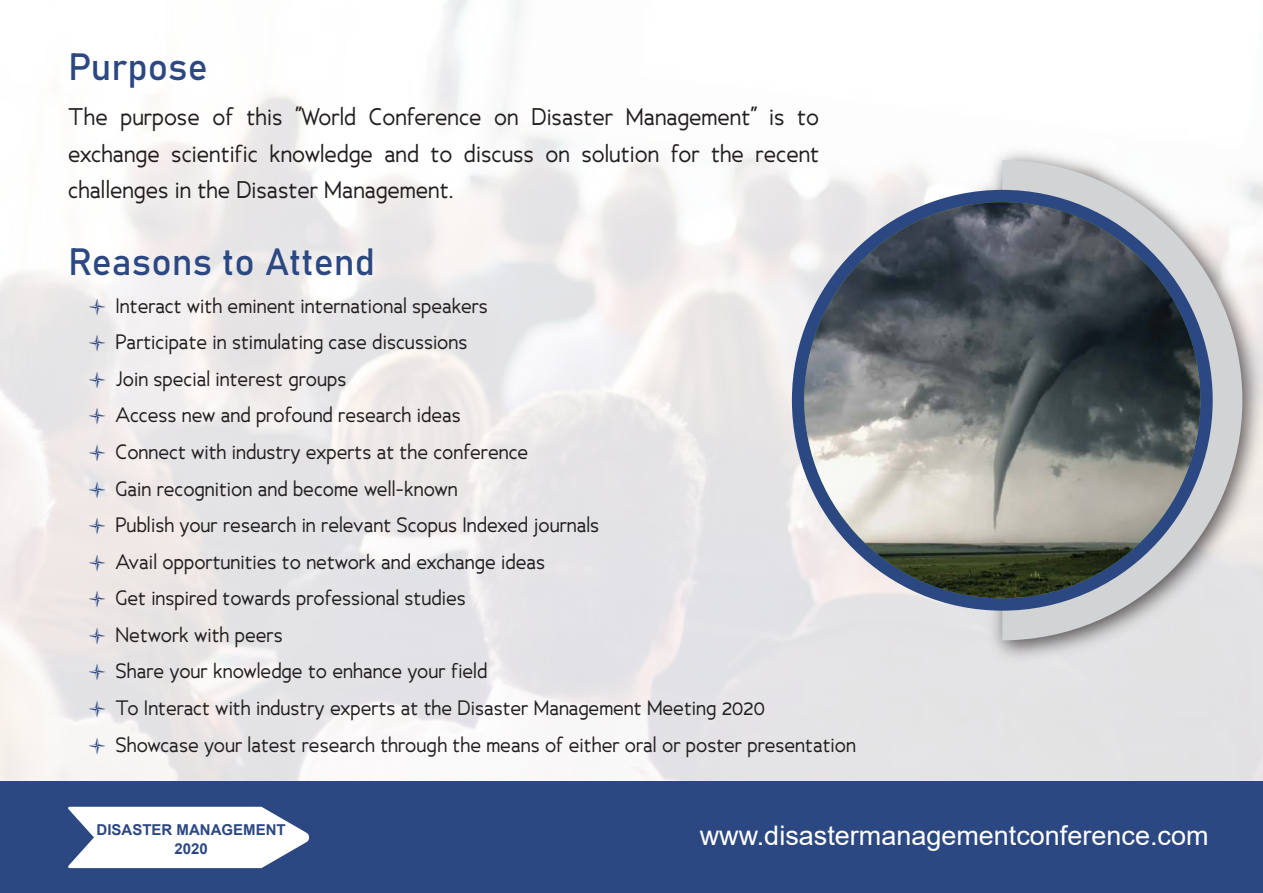
<style>
.page{position:relative;width:1263px;height:893px;background:#fff}
.page>*{position:absolute;margin:0;border:0;box-sizing:border-box;transform-origin:0 0}
.t1{font:37.5px "Bahnschrift";color:#2c4883}
.t2{font:27px "Arial";color:#fff}
.t3{font:22.5px/36.6px "Ancillary";color:#231f20;text-align:justify}
.t4{font:19.5px "Ancillary";color:#231f20}
.t5{font:700 15px/18.6px "Arial";color:#2c4883;text-align:center}
.s1{color:#2c4883}
</style>
<div class="page">
<img style="left:0;top:0;width:1263px;height:782px">
<img style="left:981px;top:139px;width:282px;height:531px">
<svg style="left:1002px;top:160px;width:240px;height:480px;fill:#d1d3d4"></svg>
<div style="left:792px;top:190px;width:421px;height:421px;background:#2c4883;border-radius:50%"></div>
<img style="left:804px;top:202px;width:396px;height:396px;border-radius:198px">
<div style="left:0;top:782px;width:1263px;height:111px;background:#2c4883"></div>
<svg style="left:68px;top:807px;width:241px;height:61px;background:#e1e5ed"></svg>
<h1 class="t1" style="left:68px;top:43px;width:141px">Purpose</h1>
<p class="t3" style="left:68px;top:99px;width:752px">The purpose of this “World Conference on Disaster Management” is to exchange scientific knowledge and to discuss on solution for the recent challenges in the Disaster Management.</p>
<h1 class="t1" style="left:68px;top:239px;width:308px">Reasons to Attend</h1>
<p class="t4" style="left:87px;top:293px;width:402px"><span class="s1">●</span> Interact with eminent international speakers</p>
<p class="t4" style="left:87px;top:329px;width:382px"><span class="s1">●</span> Participate in stimulating case discussions</p>
<p class="t4" style="left:87px;top:366px;width:260px"><span class="s1">●</span> Join special interest groups</p>
<p class="t4" style="left:87px;top:402px;width:375px"><span class="s1">●</span> Access new and profound research ideas</p>
<p class="t4" style="left:87px;top:439px;width:442px"><span class="s1">●</span> Connect with industry experts at the conference</p>
<p class="t4" style="left:87px;top:475px;width:372px"><span class="s1">●</span> Gain recognition and become well-known</p>
<p class="t4" style="left:87px;top:512px;width:513px"><span class="s1">●</span> Publish your research in relevant Scopus Indexed journals</p>
<p class="t4" style="left:87px;top:549px;width:459px"><span class="s1">●</span> Avail opportunities to network and exchange ideas</p>
<p class="t4" style="left:87px;top:585px;width:380px"><span class="s1">●</span> Get inspired towards professional studies</p>
<p class="t4" style="left:87px;top:622px;width:197px"><span class="s1">●</span> Network with peers</p>
<p class="t4" style="left:87px;top:658px;width:401px"><span class="s1">●</span> Share your knowledge to enhance your field</p>
<p class="t4" style="left:87px;top:695px;width:679px"><span class="s1">●</span> To Interact with industry experts at the Disaster Management Meeting 2020</p>
<p class="t4" style="left:87px;top:732px;width:770px"><span class="s1">●</span> Showcase your latest research through the means of either oral or poster presentation</p>
<p class="t5" style="left:97px;top:821px;width:191px">DISASTER MANAGEMENT<br>2020</p>
<h2 class="t2" style="left:700px;top:816px;width:510px">www.disastermanagementconference.com</h2>
</div>
